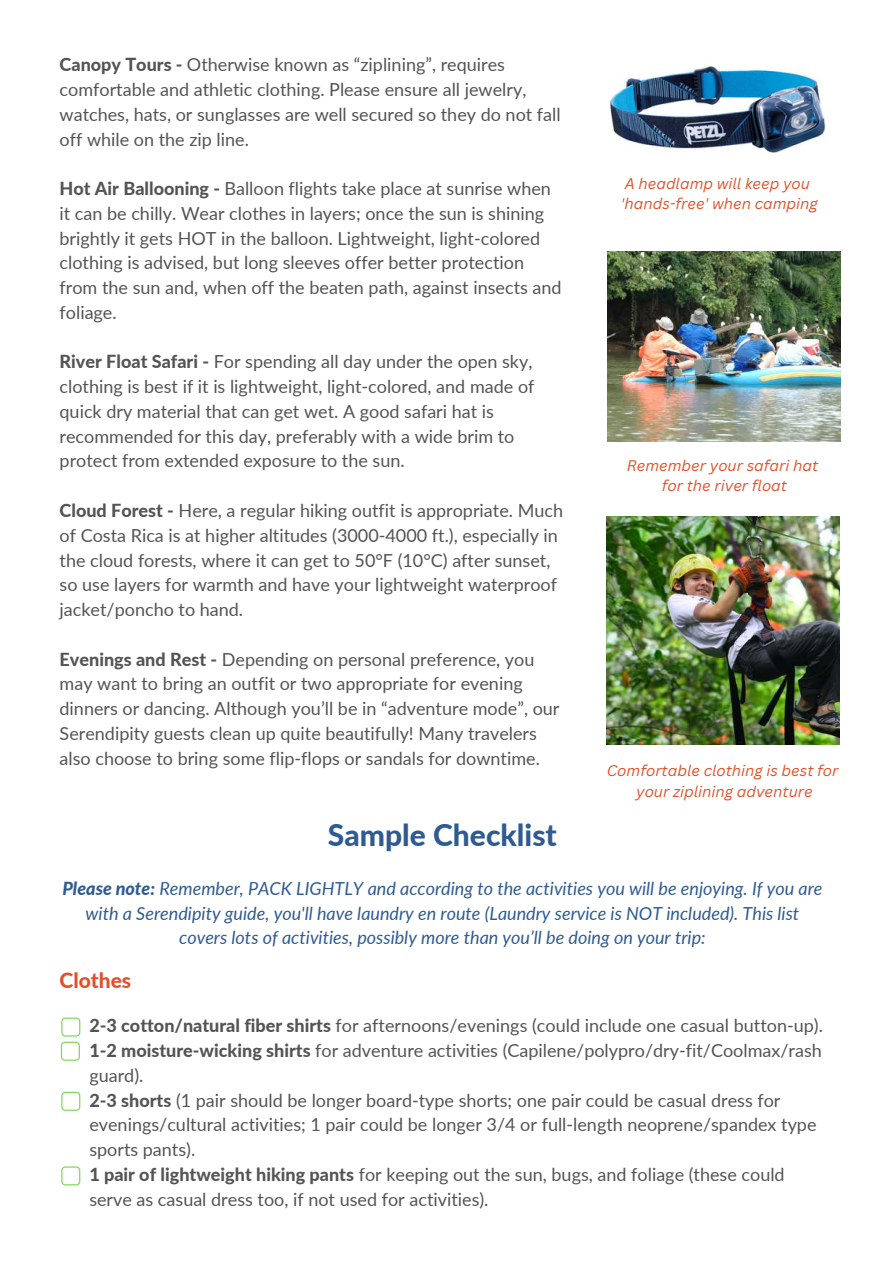
<style>
.page{position:relative;width:893px;height:1264px;background:#fff}
.page>*{position:absolute;margin:0;border:0;box-sizing:border-box;transform-origin:0 0}
.t1{font:800 30px "Lato";color:#2f5b92}
.t2{font:800 21px "Lato";color:#e25028}
.t3{font:18px/24.8px "Lato";color:#545454}
.t4{font:italic 18px/24.8px "Lato";color:#2f5b92;text-align:center}
.t5{font:italic 15px/20.2px "Canva Sans";color:#e25028;text-align:center}
.s1{font-weight:800}
</style>
<div class="page">
<svg style="left:61px;top:1017px;width:19px;height:43px"></svg>
<svg style="left:61px;top:1091px;width:19px;height:19px"></svg>
<svg style="left:61px;top:1166px;width:19px;height:19px"></svg>
<img style="left:610px;top:66px;width:216px;height:87px">
<img style="left:607px;top:251px;width:233px;height:190px">
<img style="left:607px;top:516px;width:232px;height:228px">
<p class="t3" style="left:60px;top:52px;width:502px"><span class="s1">Canopy Tours -</span> Otherwise known as “ziplining”, requires comfortable and athletic clothing. Please ensure all jewelry, watches, hats, or sunglasses are well secured so they do not fall off while on the zip line.</p>
<p class="t3" style="left:60px;top:175px;width:503px"><span class="s1">Hot Air Ballooning -</span> Balloon flights take place at sunrise when it can be chilly. Wear clothes in layers; once the sun is shining brightly it gets HOT in the balloon. Lightweight, light-colored clothing is advised, but long sleeves offer better protection from the sun and, when off the beaten path, against insects and foliage.</p>
<p class="t3" style="left:60px;top:349px;width:476px"><span class="s1">River Float Safari -</span> For spending all day under the open sky, clothing is best if it is lightweight, light-colored, and made of quick dry material that can get wet. A good safari hat is recommended for this day, preferably with a wide brim to protect from extended exposure to the sun.</p>
<p class="t3" style="left:60px;top:497px;width:505px"><span class="s1">Cloud Forest -</span> Here, a regular hiking outfit is appropriate. Much of Costa Rica is at higher altitudes (3000-4000 ft.), especially in the cloud forests, where it can get to 50°F (10°C) after sunset, so use layers for warmth and have your lightweight waterproof jacket/poncho to hand.</p>
<p class="t3" style="left:60px;top:646px;width:501px"><span class="s1">Evenings and Rest -</span> Depending on personal preference, you may want to bring an outfit or two appropriate for evening dinners or dancing. Although you’ll be in “adventure mode”, our Serendipity guests clean up quite beautifully! Many travelers also choose to bring some flip-flops or sandals for downtime.</p>
<p class="t5" style="left:620px;top:174px;width:198px;text-align:left">A headlamp will keep you 'hands-free' when camping</p>
<p class="t5" style="left:627px;top:455px;width:193px">Remember your safari hat for the river float</p>
<p class="t5" style="left:606px;top:760px;width:233px">Comfortable clothing is best for your ziplining adventure</p>
<h1 class="t1" style="left:328px;top:812px;width:230px">Sample Checklist</h1>
<p class="t4" style="left:62px;top:875px;width:761px"><span class="s1">Please note:</span> Remember, PACK LIGHTLY and according to the activities you will be enjoying. If you are with a Serendipity guide, you'll have laundry en route (Laundry service is NOT included). This list covers lots of activities, possibly more than you’ll be doing on your trip:</p>
<p class="t2" style="left:60px;top:964px;width:73px">Clothes</p>
<p class="t3" style="left:89px;top:1012px;width:735px"><span class="s1">2-3 cotton/natural fiber shirts</span> for afternoons/evenings (could include one casual button-up).<br><span class="s1">1-2 moisture-wicking shirts</span> for adventure activities (Capilene/polypro/dry-fit/Coolmax/rash guard).<br><span class="s1">2-3 shorts</span> (1 pair should be longer board-type shorts; one pair could be casual dress for evenings/cultural activities; 1 pair could be longer 3/4 or full-length neoprene/spandex type sports pants).<br><span class="s1">1 pair of lightweight hiking pants</span> for keeping out the sun, bugs, and foliage (these could serve as casual dress too, if not used for activities).</p>
</div>
